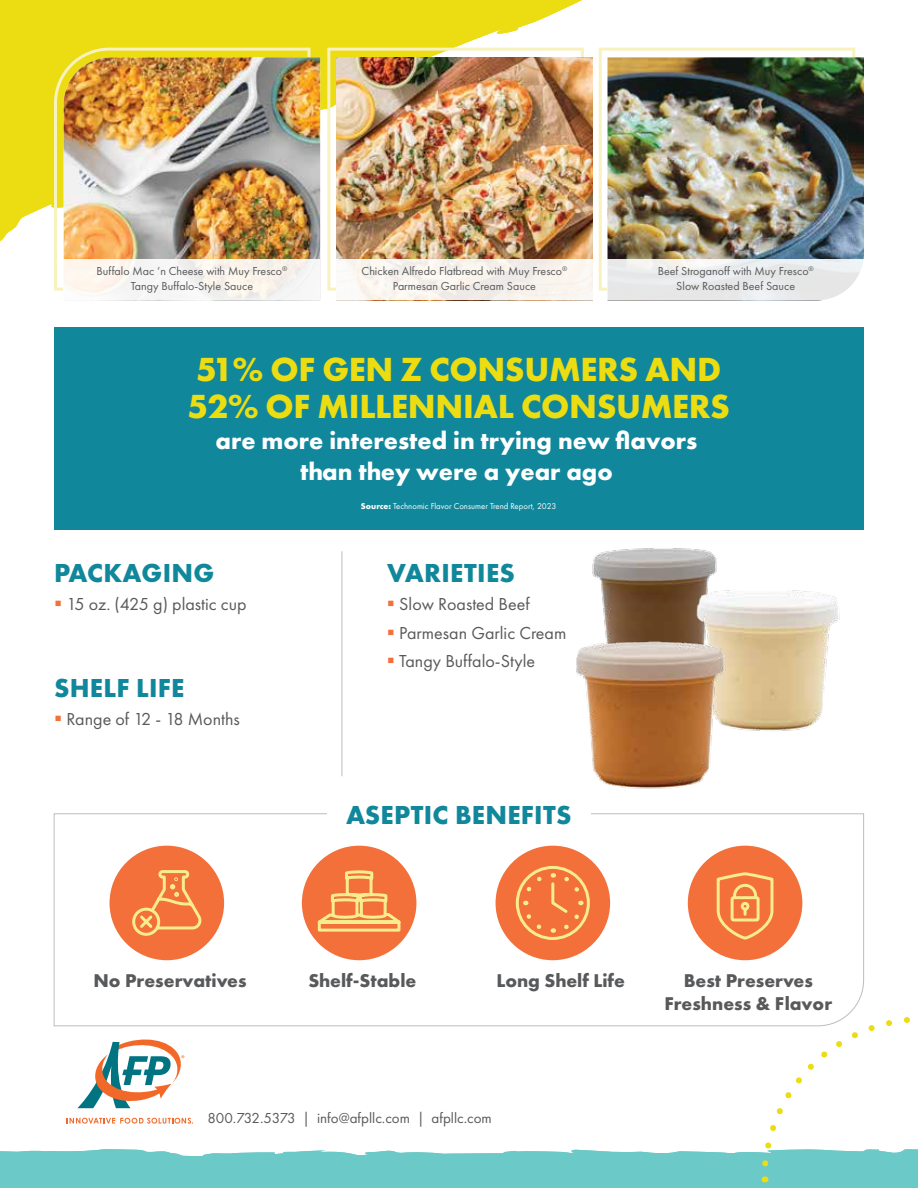
<style>
.page{position:relative;width:918px;height:1188px;background:#fff}
.page>*{position:absolute;margin:0;border:0;box-sizing:border-box;transform-origin:0 0}
.t1{font:700 34.65px/36.3px "Futura PT";letter-spacing:-.01em;color:#ecdd12}
.t2{font:700 27px "Futura PT";letter-spacing:.01em;color:#10879b}
.t3{font:700 25.2px/30.3px "Futura PT";color:#fff;text-align:center}
.t4{font:700 19.2px/23px "Futura PT";color:#58595b;text-align:center}
.t5{font:18px "Futura PT";color:#58595b}
.t6{font:15px "Futura PT";color:#58595b}
.t7{font:12px/14.4px "Futura PT";color:#58595b;text-align:center}
.t8{font:8.7px "Futura PT";color:#fff}
.s1{color:#f3703a}
.s2{font-weight:700}
</style>
<div class="page">
<svg style="left:0;top:0;width:584px;height:246px;fill:#ecdd12"></svg>
<div style="left:54px;top:327px;width:810px;height:203px;background:#10879b"></div>
<hr style="left:342px;top:551px;width:1px;height:225px;background:#bdbdb7">
<svg style="left:53px;top:813px;width:811px;height:200px"></svg>
<div style="left:327px;top:800px;width:263px;height:27px;background:#fff"></div>
<div style="left:302px;top:846px;width:114px;height:114px;background:#f3703a;border-radius:50%"></div>
<svg style="left:309px;top:869px;width:99px;height:64px"></svg>
<div style="left:688px;top:846px;width:114px;height:114px;background:#f3703a;border-radius:50%"></div>
<svg style="left:716px;top:872px;width:58px;height:68px"></svg>
<div style="left:110px;top:846px;width:114px;height:114px;background:#f3703a;border-radius:50%"></div>
<svg style="left:132px;top:870px;width:70px;height:66px"></svg>
<div style="left:496px;top:846px;width:114px;height:114px;background:#f3703a;border-radius:50%"></div>
<div style="left:516px;top:866px;width:74px;height:74px;border:3px solid #f7ed8e;border-radius:50%"></div>
<svg style="left:521px;top:871px;width:64px;height:64px"></svg>
<svg style="left:52px;top:46px;width:260px;height:245px;background:#f1e55c"></svg>
<div style="left:327px;top:48px;width:257px;height:243px;border:3px solid #f8f1c0"></div>
<svg style="left:598px;top:47px;width:258px;height:245px"></svg>
<img style="left:608px;top:57px;width:256px;height:203px">
<img style="left:64px;top:57px;width:256px;height:203px">
<img style="left:336px;top:57px;width:257px;height:203px">
<img style="left:592px;top:548px;width:125px;height:87px">
<img style="left:694px;top:582px;width:146px;height:149px">
<img style="left:576px;top:635px;width:158px;height:154px">
<svg style="left:0;top:1013px;width:918px;height:175px"></svg>
<div style="left:336px;top:260px;width:257px;height:40px;background:#f9f3ed"></div>
<svg style="left:608px;top:260px;width:255px;height:40px;background:#eaebec"></svg>
<div style="left:64px;top:260px;width:256px;height:40px;background:#f7f5f1"></div>
<p class="t7" style="left:97px;top:264px;width:192px">Buffalo Mac ‘n Cheese with Muy Fresco<sup>®<br></sup>Tangy Buffalo-Style Sauce</p>
<p class="t7" style="left:362px;top:264px;width:207px">Chicken Alfredo Flatbread with Muy Fresco<sup>®<br></sup>Parmesan Garlic Cream Sauce</p>
<p class="t7" style="left:658px;top:264px;width:158px">Beef Stroganoff with Muy Fresco<sup>®<br></sup>Slow Roasted Beef Sauce</p>
<h1 class="t1" style="left:188px;top:351px;width:544px">51% OF GEN Z CONSUMERS AND<br>52% OF MILLENNIAL CONSUMERS</h1>
<h3 class="t3" style="left:215px;top:425px;width:484px">are more interested in trying new flavors than they were a year ago</h3>
<h2 class="t2" style="left:54px;top:556px;width:162px">PACKAGING</h2>
<h3 class="t5" style="left:54px;top:594px;width:194px"><span class="s1">▪</span> 15 oz. (425 g) plastic cup</h3>
<h2 class="t2" style="left:54px;top:670px;width:132px">SHELF LIFE</h2>
<h3 class="t5" style="left:54px;top:708px;width:187px"><span class="s1">▪</span> Range of 12 - 18 Months</h3>
<p class="t8" style="left:361px;top:501px;width:197px"><span class="s2">Source:</span> Technomic Flavor Consumer Trend Report, 2023</p>
<h2 class="t2" style="left:387px;top:556px;width:129px">VARIETIES</h2>
<h3 class="t5" style="left:387px;top:594px;width:144px"><span class="s1">▪</span> Slow Roasted Beef</h3>
<h3 class="t5" style="left:387px;top:622px;width:181px"><span class="s1">▪</span> Parmesan Garlic Cream</h3>
<h3 class="t5" style="left:387px;top:650px;width:150px"><span class="s1">▪</span> Tangy Buffalo-Style</h3>
<h2 class="t2" style="left:346px;top:797px;width:227px">ASEPTIC BENEFITS</h2>
<h3 class="t4" style="left:93px;top:968px;width:155px">No Preservatives</h3>
<h3 class="t4" style="left:308px;top:968px;width:110px">Shelf-Stable</h3>
<h3 class="t4" style="left:496px;top:968px;width:130px">Long Shelf Life</h3>
<h3 class="t4" style="left:664px;top:968px;width:169px">Best Preserves<br>Freshness &amp; F lavor</h3>
<p class="t6" style="left:207px;top:1110px;width:286px">800.732.5373 | info@afpllc.com | afpllc.com</p>
</div>
